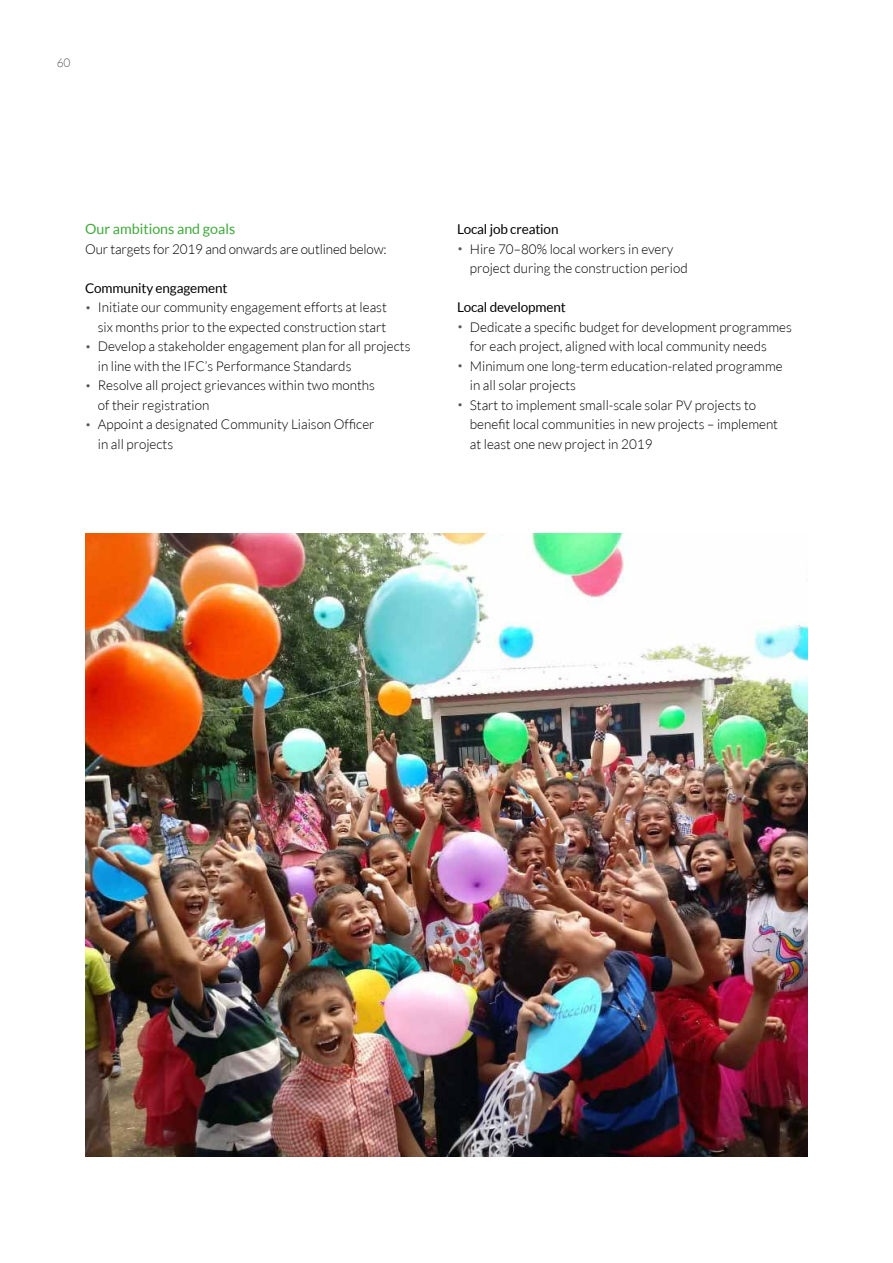
<style>
.page{position:relative;width:893px;height:1263px;background:#fff}
.page>*{position:absolute;margin:0;border:0;box-sizing:border-box;transform-origin:0 0}
.t1{font:14.25px "Lato";color:#3ea938}
.t2{font:300 13.5px/19.5px "Lato";color:#000}
.t3{font:13.5px "Lato";letter-spacing:-.01em;color:#000}
.t4{font:300 12px "Lato";color:#575756}
.s1{font-size:10.5px;color:#575756}
</style>
<div class="page">
<img style="left:85px;top:534px;width:723px;height:623px">
<p class="t4" style="left:57px;top:56px;width:15px">60</p>
<p class="t1" style="left:85px;top:221px;width:152px">Our ambitions and goals</p>
<p class="t2" style="left:85px;top:239px;width:303px">Our targets for 2019 and onwards are outlined below:</p>
<p class="t3" style="left:85px;top:280px;width:144px">Community engagement</p>
<p class="t2" style="left:85px;top:297px;width:303px;text-align:right"><span class="s1">•</span> Initiate our community engagement efforts at least six months prior to the expected construction start</p>
<p class="t2" style="left:98px;top:336px;width:314px;text-indent:-13px"><span class="s1">•</span> Develop a stakeholder engagement plan for all projects in line with the IFC’s Performance Standards</p>
<p class="t2" style="left:98px;top:375px;width:279px;text-indent:-13px"><span class="s1">•</span> Resolve all project grievances within two months of their registration</p>
<p class="t2" style="left:98px;top:414px;width:278px;text-indent:-13px"><span class="s1">•</span> Appoint a designated Community Liaison Officer in all projects</p>
<p class="t3" style="left:457px;top:222px;width:103px">Local job creation</p>
<p class="t2" style="left:470px;top:239px;width:219px;text-indent:-13px"><span class="s1">•</span> Hire 70–80% local workers in every project during the construction period</p>
<p class="t3" style="left:457px;top:300px;width:110px">Local development</p>
<p class="t2" style="left:470px;top:317px;width:323px;text-indent:-13px"><span class="s1">•</span> Dedicate a specific budget for development programmes for each project, aligned with local community needs</p>
<p class="t2" style="left:470px;top:356px;width:314px;text-indent:-13px"><span class="s1">•</span> Minimum one long-term education-related programme in all solar projects</p>
<p class="t2" style="left:470px;top:395px;width:310px;text-indent:-13px"><span class="s1">•</span> Start to implement small-scale solar PV projects to benefit local communities in new projects – implement at least one new project in 2019</p>
</div>
